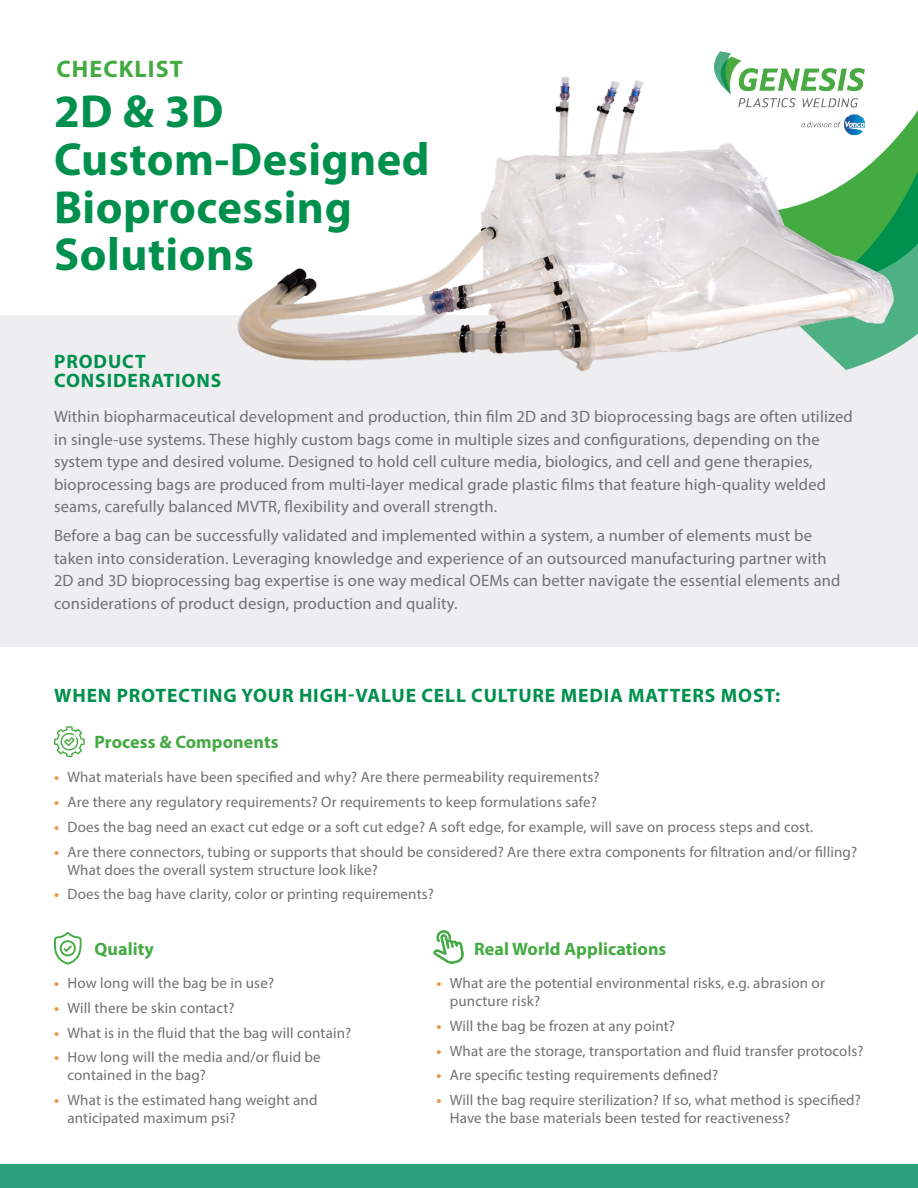
<style>
.page{position:relative;width:918px;height:1188px;background:#fff}
.page>*{position:absolute;margin:0;border:0;box-sizing:border-box;transform-origin:0 0}
.t1{font:700 46.5px/47.8px "Myriad Pro";letter-spacing:.01em;color:#00904e}
.t2{font:700 24px "Myriad Pro";letter-spacing:.045em;color:#44aa42}
.t3{font:700 19.5px/19.5px "Myriad Pro";letter-spacing:.045em;color:#00904e}
.t4{font:700 18px "Myriad Pro";letter-spacing:.005em;color:#44aa42}
.t5{font:16.5px/22.5px "Myriad Pro";letter-spacing:.01em;color:#717074}
.t6{font:15px/18px "Myriad Pro";letter-spacing:.01em;color:#717074}
.s1{font-weight:700;color:#eb943e}
</style>
<div class="page">
<img style="left:714px;top:51px;width:28px;height:19px">
<svg style="left:433px;top:930px;width:31px;height:34px"></svg>
<svg style="left:54px;top:726px;width:31px;height:31px"></svg>
<svg style="left:54px;top:932px;width:28px;height:33px"></svg>
<div style="left:0;top:315px;width:918px;height:332px;background:#eeeef0"></div>
<div style="left:0;top:1164px;width:918px;height:24px;background:#29a079"></div>
<svg style="left:781px;top:68px;width:137px;height:278px"></svg>
<svg style="left:829px;top:68px;width:89px;height:216px"></svg>
<img style="left:237px;top:70px;width:664px;height:302px">
<p class="t2" style="left:57px;top:53px;width:128px">CHECKLIST</p>
<p class="t1" style="left:54px;top:86px;width:171px">2D &amp; 3D</p>
<p class="t1" style="left:54px;top:134px;width:377px">Custom-Designed<br>Bioprocessing</p>
<p class="t1" style="left:54px;top:229px;width:201px">Solutions</p>
<p class="t3" style="left:54px;top:351px;width:169px">PRODUCT<br>CONSIDERATIONS</p>
<p class="t5" style="left:54px;top:405px;width:800px">Within biopharmaceutical development and production, thin film 2D and 3D bioprocessing bags are often utilized in single-use systems. These highly custom bags come in multiple sizes and configurations, depending on the system type and desired volume. Designed to hold cell culture media, biologics, and cell and gene therapies, bioprocessing bags are produced from multi-layer medical grade plastic films that feature high-quality welded seams, carefully balanced MVTR, flexibility and overall strength.</p>
<p class="t5" style="left:54px;top:524px;width:788px">Before a bag can be successfully validated and implemented within a system, a number of elements must be taken into consideration. Leveraging knowledge and experience of an outsourced manufacturing partner with 2D and 3D bioprocessing bag expertise is one way medical OEMs can better navigate the essential elements and considerations of product design, production and quality.</p>
<p class="t3" style="left:54px;top:685px;width:727px">WHEN PROTECTING YOUR HIGH-VALUE CELL CULTURE MEDIA MATTERS MOST:</p>
<p class="t4" style="left:94px;top:731px;width:186px">Process &amp; Components</p>
<p class="t6" style="left:54px;top:768px;width:547px"><span class="s1">•</span> What materials have been specified and why? Are there permeability requirements?</p>
<p class="t6" style="left:54px;top:793px;width:545px"><span class="s1">•</span> Are there any regulatory requirements? Or requirements to keep formulations safe?</p>
<p class="t6" style="left:54px;top:818px;width:761px"><span class="s1">•</span> Does the bag need an exact cut edge or a soft cut edge? A soft edge, for example, will save on process steps and cost.</p>
<p class="t6" style="left:68px;top:842px;width:791px;text-indent:-14px"><span class="s1">•</span> Are there connectors, tubing or supports that should be considered? Are there extra components for filtration and/or filling?<br>What does the overall system structure look like?</p>
<p class="t6" style="left:54px;top:885px;width:382px"><span class="s1">•</span> Does the bag have clarity, color or printing requirements?</p>
<p class="t4" style="left:94px;top:937px;width:61px">Quality</p>
<p class="t6" style="left:54px;top:974px;width:222px"><span class="s1">•</span> How long will the bag be in use?</p>
<p class="t6" style="left:54px;top:999px;width:182px"><span class="s1">•</span> Will there be skin contact?</p>
<p class="t6" style="left:54px;top:1023px;width:299px"><span class="s1">•</span> What is in the fluid that the bag will contain?</p>
<p class="t6" style="left:68px;top:1048px;width:255px;text-indent:-14px"><span class="s1">•</span> How long will the media and/or fluid be contained in the bag?</p>
<p class="t6" style="left:68px;top:1091px;width:252px;text-indent:-14px"><span class="s1">•</span> What is the estimated hang weight and anticipated maximum psi?</p>
<p class="t4" style="left:474px;top:937px;width:194px">Real World Applications</p>
<p class="t6" style="left:450px;top:974px;width:377px;text-indent:-14px"><span class="s1">•</span> What are the potential environmental risks, e.g. abrasion or puncture risk?</p>
<p class="t6" style="left:436px;top:1017px;width:240px"><span class="s1">•</span> Will the bag be frozen at any point?</p>
<p class="t6" style="left:436px;top:1041px;width:429px"><span class="s1">•</span> What are the storage, transportation and fluid transfer protocols?</p>
<p class="t6" style="left:436px;top:1066px;width:283px"><span class="s1">•</span> Are specific testing requirements defined?</p>
<p class="t6" style="left:450px;top:1091px;width:413px;text-indent:-14px"><span class="s1">•</span> Will the bag require sterilization? If so, what method is specified?<br>Have the base materials been tested for reactiveness?</p>
</div>
